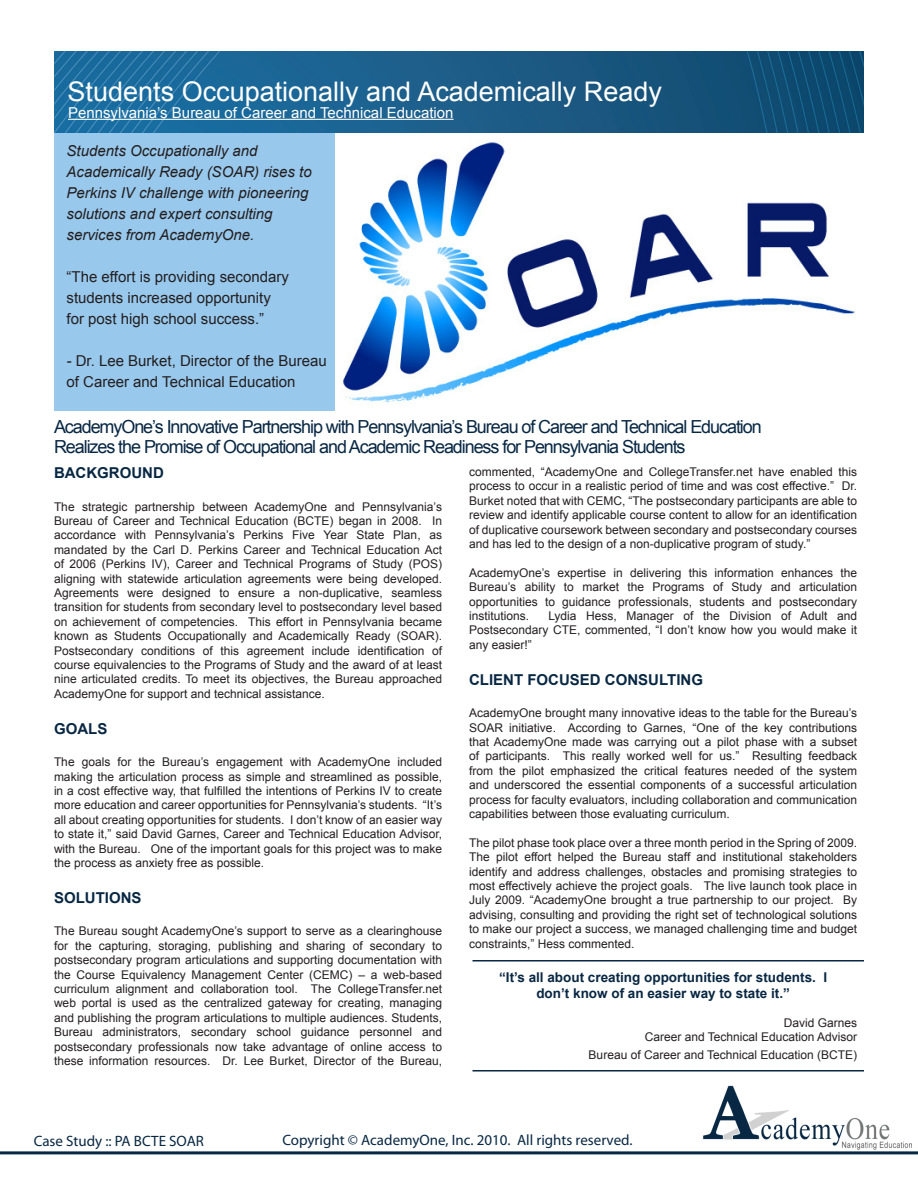
<style>
.page{position:relative;width:918px;height:1188px;background:#fff}
.page>*{position:absolute;margin:0;border:0;box-sizing:border-box;transform-origin:0 0}
.Header_Titles{font:27px "Arial";color:#fff}
.Body_Title{font:18px/19.5px "Arial";letter-spacing:-.06em;color:#082743}
.Case_Study_Paragraph{font:15px/21px "Arial";color:#231f20}
.Case_Study_Paragraph-2{font:italic 15px/21px "Arial";color:#231f20}
.t1{font:15px "Myriad Pro";color:#082743}
.Case_Study_Paragraph-3{font:15px "Arial";color:#fff}
.Case_Study_Paragraph-4{font:700 15px "Arial";color:#082743}
.t2{font:700 13.5px/16.2px "Arial";color:#082743;text-align:center}
.Case_Study_Paragraph-5{font:12px/14.4px "Arial";color:#231f20;text-align:justify}
.s1{font-style:italic}
</style>
<div class="page">
<img style="left:334px;top:134px;width:521px;height:276px">
<div style="left:54px;top:133px;width:280px;height:277px;background:#98c8ec"></div>
<img style="left:54px;top:52px;width:810px;height:81px">
<hr style="left:472px;top:960px;width:392px;height:1px;background:#082743">
<hr style="left:68px;top:119px;width:386px;height:1px;background:#fff">
<hr style="left:472px;top:1070px;width:392px;height:2px;background:#082743">
<hr style="left:0;top:1151px;width:918px;height:3px;background:#082743">
<img style="left:703px;top:1085px;width:209px;height:65px">
<p class="Header_Titles" style="left:68px;top:74px;width:596px">Students Occupationally and Academically Ready</p>
<p class="Case_Study_Paragraph-3" style="left:68px;top:103px;width:387px">Pennsylvania’s Bureau of Career and Technical Education</p>
<p class="Case_Study_Paragraph-2" style="left:67px;top:140px;width:247px">Students Occupationally and<br>Academically Ready (SOAR) rises to<br>Perkins IV challenge with pioneering solutions and expert consulting services from AcademyOne.</p>
<p class="Case_Study_Paragraph" style="left:67px;top:266px;width:224px">“The effort is providing secondary students increased opportunity for post high school success.”</p>
<p class="Case_Study_Paragraph" style="left:67px;top:350px;width:262px"><span class="s1">-</span> Dr. Lee Burket, Director of the Bureau of Career and Technical Education</p>
<p class="Body_Title" style="left:54px;top:417px;width:709px">AcademyOne’s Innovative Partnership with Pennsylvania’s Bureau of Career and Technical Education<br>Realizes the Promise of Occupational and Academic Readiness for Pennsylvania Students</p>
<p class="Case_Study_Paragraph-4" style="left:54px;top:463px;width:111px">BACKGROUND</p>
<p class="Case_Study_Paragraph-5" style="left:54px;top:499px;width:390px">The strategic partnership between AcademyOne and Pennsylvania’s Bureau of Career and Technical Education (BCTE) began in 2008. In accordance with Pennsylvania’s Perkins Five Year State Plan, as mandated by the Carl D. Perkins Career and Technical Education Act of 2006 (Perkins IV), Career and Technical Programs of Study (POS) aligning with statewide articulation agreements were being developed.<br>Agreements were designed to ensure a non-duplicative, seamless transition for students from secondary level to postsecondary level based on achievement of competencies. This effort in Pennsylvania became known as Students Occupationally and Academically Ready (SOAR).<br>Postsecondary conditions of this agreement include identification of course equivalencies to the Programs of Study and the award of at least nine articulated credits. To meet its objectives, the Bureau approached AcademyOne for support and technical assistance.</p>
<p class="Case_Study_Paragraph-4" style="left:54px;top:719px;width:55px">GOALS</p>
<p class="Case_Study_Paragraph-5" style="left:54px;top:755px;width:390px">The goals for the Bureau’s engagement with AcademyOne included making the articulation process as simple and streamlined as possible, in a cost effective way, that fulfilled the intentions of Perkins IV to create more education and career opportunities for Pennsylvania’s students. “It’s all about creating opportunities for students. I don’t know of an easier way to state it,” said David Garnes, Career and Technical Education Advisor, with the Bureau. One of the important goals for this project was to make the process as anxiety free as possible.</p>
<p class="Case_Study_Paragraph-4" style="left:54px;top:888px;width:89px">SOLUTIONS</p>
<p class="Case_Study_Paragraph-5" style="left:54px;top:924px;width:390px">The Bureau sought AcademyOne’s support to serve as a clearinghouse for the capturing, storaging, publishing and sharing of secondary to postsecondary program articulations and supporting documentation with the Course Equivalency Management Center (CEMC) – a web-based curriculum alignment and collaboration tool. The CollegeTransfer.net web portal is used as the centralized gateway for creating, managing and publishing the program articulations to multiple audiences. Students, Bureau administrators, secondary school guidance personnel and postsecondary professionals now take advantage of online access to these information resources. Dr. Lee Burket, Director of the Bureau,</p>
<p class="Case_Study_Paragraph-5" style="left:469px;top:465px;width:390px">commented, “AcademyOne and CollegeTransfer.net have enabled this process to occur in a realistic period of time and was cost effective.” Dr.<br>Burket noted that with CEMC, “The postsecondary participants are able to review and identify applicable course content to allow for an identification of duplicative coursework between secondary and postsecondary courses and has led to the design of a non-duplicative program of study.”</p>
<p class="Case_Study_Paragraph-5" style="left:469px;top:566px;width:390px">AcademyOne’s expertise in delivering this information enhances the Bureau’s ability to market the Programs of Study and articulation opportunities to guidance professionals, students and postsecondary institutions.</p>
<p class="Case_Study_Paragraph-5" style="left:469px;top:609px;width:390px;text-indent:79px">Lydia Hess, Manager of the Division of Adult and Postsecondary CTE, commented, “I don’t know how you would make it any easier!”</p>
<p class="Case_Study_Paragraph-4" style="left:469px;top:670px;width:235px">CLIENT FOCUSED CONSULTING</p>
<p class="Case_Study_Paragraph-5" style="left:469px;top:706px;width:390px">AcademyOne brought many innovative ideas to the table for the Bureau’s SOAR initiative. According to Garnes, “One of the key contributions that AcademyOne made was carrying out a pilot phase with a subset of participants. This really worked well for us.” Resulting feedback from the pilot emphasized the critical features needed of the system and underscored the essential components of a successful articulation process for faculty evaluators, including collaboration and communication capabilities between those evaluating curriculum.</p>
<p class="Case_Study_Paragraph-5" style="left:469px;top:836px;width:390px">The pilot phase took place over a three month period in the Spring of 2009.<br>The pilot effort helped the Bureau staff and institutional stakeholders identify and address challenges, obstacles and promising strategies to most effectively achieve the project goals. The live launch took place in July 2009. “AcademyOne brought a true partnership to our project. By advising, consulting and providing the right set of technological solutions to make our project a success, we managed challenging time and budget constraints,” Hess commented.</p>
<p class="t2" style="left:499px;top:970px;width:330px">“It’s all about creating opportunities for students. I don’t know of an easier way to state it.”</p>
<p class="Case_Study_Paragraph-5" style="left:784px;top:1016px;width:75px">David Garnes</p>
<p class="Case_Study_Paragraph-5" style="left:645px;top:1030px;width:214px">Career and Technical Education Advisor</p>
<p class="Case_Study_Paragraph-5" style="left:589px;top:1048px;width:270px">Bureau of Career and Technical Education (BCTE)</p>
<p class="t1" style="left:34px;top:1132px;width:172px">Case Study :: PA BCTE SOAR</p>
<p class="t1" style="left:282px;top:1131px;width:352px">Copyright © AcademyOne, Inc. 2010. All rights reserved.</p>
</div>
